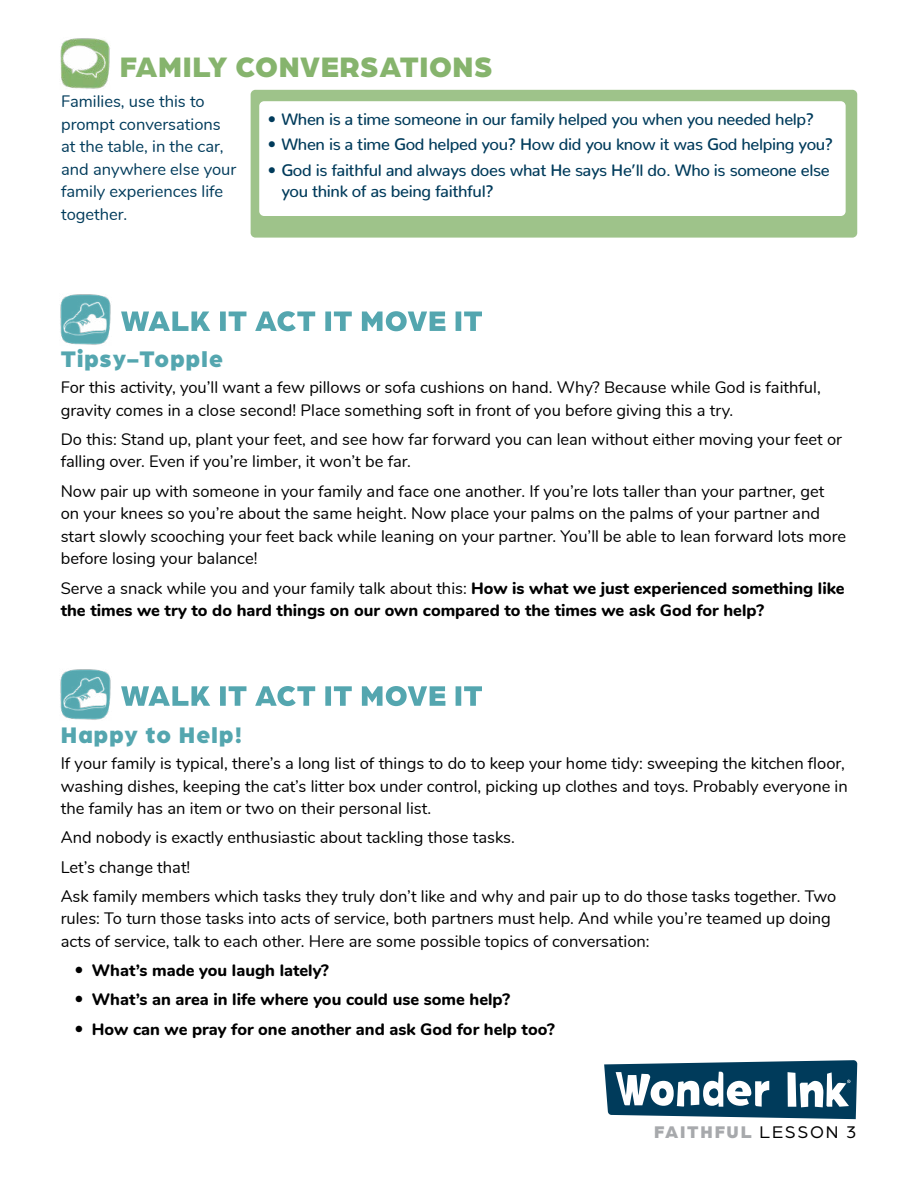
<style>
.page{position:relative;width:918px;height:1188px;background:#fff}
.page>*{position:absolute;margin:0;border:0;box-sizing:border-box;transform-origin:0 0}
.t1{font:900 30px "Arboria";letter-spacing:.02em;color:#86b46d}
.t2{font:900 24px "Arboria";letter-spacing:.05em;color:#54a6af}
.t3{font:900 18px "Arboria";letter-spacing:.1em;color:#a7a9ac}
.t4{font:16.5px/22.5px "Nunito";color:#000}
.t5{font:800 16.5px/29.2px "Nunito";color:#000}
.t6{font:500 16.5px/21px "Nunito";letter-spacing:-.02em;color:#003b5b}
.t7{font:16.5px/22.5px "Nunito";color:#003b5b}
.s1{font-weight:400}
.s2{font-weight:400;color:#000}
</style>
<div class="page">
<img style="left:60px;top:294px;width:51px;height:51px">
<svg style="left:121px;top:311px;width:361px;height:20px"></svg>
<img style="left:60px;top:669px;width:51px;height:51px">
<svg style="left:121px;top:686px;width:361px;height:20px"></svg>
<svg style="left:604px;top:1060px;width:253px;height:59px"></svg>
<img style="left:60px;top:38px;width:50px;height:51px">
<div style="left:251px;top:90px;width:606px;height:148px;background:#9ec38a;border-radius:5px"></div>
<div style="left:259px;top:101px;width:587px;height:115px;background:#fff;border-radius:5px"></div>
<h1 class="t1" style="left:120px;top:45px;width:374px">FAMILY CONVERSATIONS</h1>
<p class="t7" style="left:61px;top:89px;width:177px">Families, use this to prompt conversations at the table, in the car, and anywhere else your family experiences life together.</p>
<p class="t6" style="left:268px;top:107px;width:548px">• When is a time someone in our family helped you when you needed help?</p>
<p class="t6" style="left:268px;top:132px;width:567px">• When is a time God helped you? How did you know it was God helping you?</p>
<p class="t6" style="left:281px;top:157px;width:550px;text-indent:-13px">• God is faithful and always does what He says He’ll do. Who is someone else you think of as being faithful?</p>
<h2 class="t2" style="left:61px;top:342px;width:164px">Tipsy-Topple</h2>
<p class="t4" style="left:61px;top:375px;width:762px">For this activity, you’ll want a few pillows or sofa cushions on hand. Why? Because while God is faithful, gravity comes in a close second! Place something soft in front of you before giving this a try.</p>
<p class="t4" style="left:61px;top:427px;width:783px">Do this: Stand up, plant your feet, and see how far forward you can lean without either moving your feet or falling over. Even if you’re limber, it won’t be far.</p>
<p class="t4" style="left:61px;top:479px;width:787px">Now pair up with someone in your family and face one another. If you’re lots taller than your partner, get on your knees so you’re about the same height. Now place your palms on the palms of your partner and start slowly scooching your feet back while leaning on your partner. You’ll be able to lean forward lots more before losing your balance!</p>
<p class="t5" style="left:61px;top:576px;width:785px;line-height:22.5px"><span class="s1">Serve a snack while you and your family talk about this:</span> How is what we just experienced something like the times we try to do hard things on our own compared to the times we ask God for help?</p>
<h2 class="t2" style="left:61px;top:718px;width:183px">Happy to Help!</h2>
<p class="t4" style="left:61px;top:751px;width:789px">If your family is typical, there’s a long list of things to do to keep your home tidy: sweeping the kitchen floor, washing dishes, keeping the cat’s litter box under control, picking up clothes and toys. Probably everyone in the family has an item or two on their personal list.</p>
<p class="t4" style="left:61px;top:822px;width:777px;line-height:29.2px">And nobody is exactly enthusiastic about tackling those tasks.<br>Let’s change that!<br>Ask family members which tasks they truly don’t like and why and pair up to do those tasks together. Two</p>
<p class="t4" style="left:61px;top:906px;width:772px">rules: To turn those tasks into acts of service, both partners must help. And while you’re teamed up doing acts of service, talk to each other. Here are some possible topics of conversation:</p>
<p class="t5" style="left:92px;top:955px;width:465px">What’s made you laugh lately?<br>What’s an area in life where you could use some help?<br>How can we pray for one another and ask God for help too?</p>
<p class="t3" style="left:654px;top:1119px;width:204px">FAITHFUL <span class="s2">LESSON 3</span></p>
</div>
